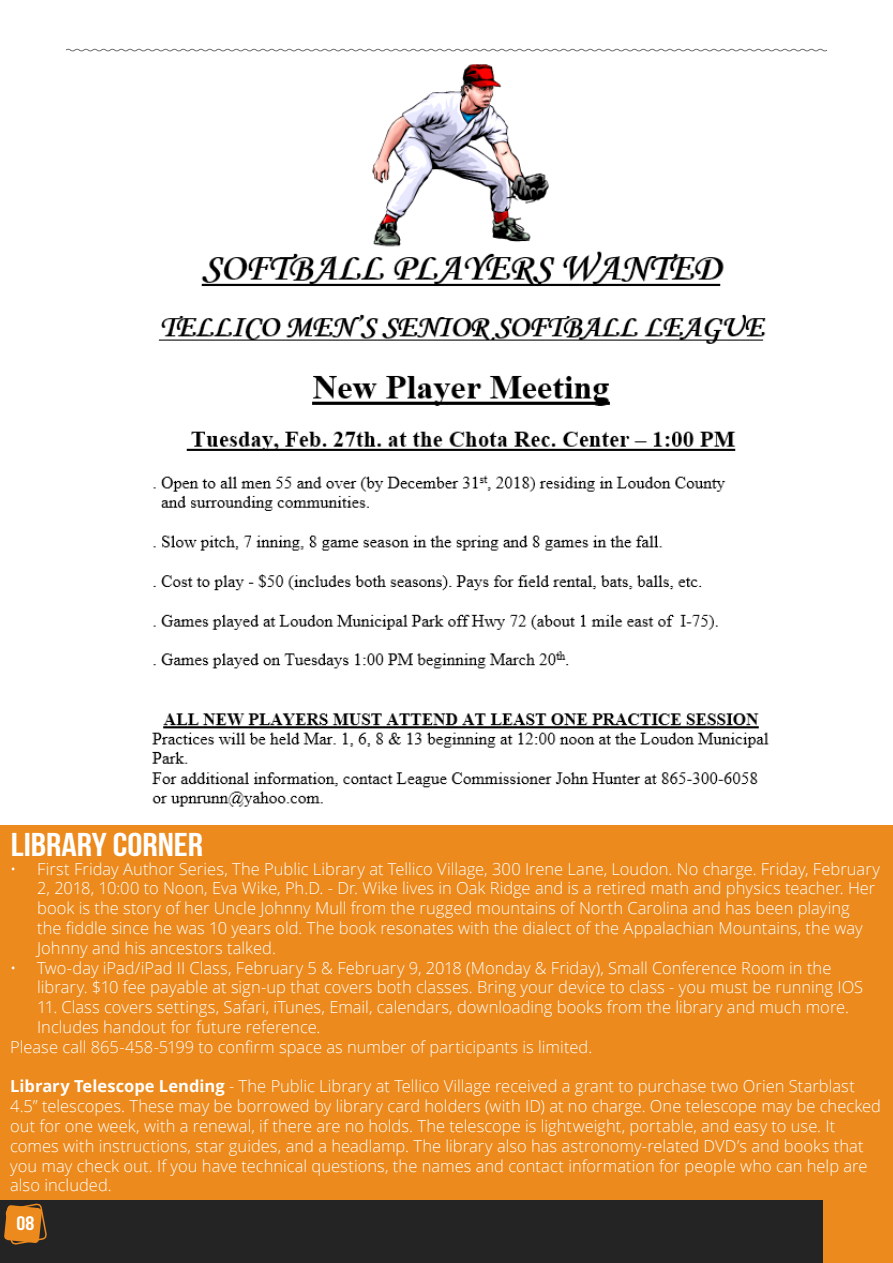
<style>
.page{position:relative;width:893px;height:1263px;background:#fff}
.page>*{position:absolute;margin:0;border:0;box-sizing:border-box;transform-origin:0 0}
.t1{font:700 33px "Bebas Neue";color:#fff;scale:1.15 1}
.t2{font:700 19.5px "Bebas Neue";color:#fff;scale:1.15 1}
.t3{font:300 16.5px/19.8px "Open Sans";color:#fff}
.s1{font-weight:700}
</style>
<div class="page">
<svg style="left:65px;top:48px;width:763px;height:4px"></svg>
<div style="left:0;top:1199px;width:893px;height:64px;background:#252425"></div>
<svg style="left:4px;top:1199px;width:44px;height:46px"></svg>
<div style="left:823px;top:1199px;width:70px;height:64px;background:#ec8a1d"></div>
<img style="left:152px;top:64px;width:617px;height:743px">
<div style="left:0;top:825px;width:893px;height:374px;background:#ec8a1d"></div>
<h1 class="t1" style="left:11px;top:826px;width:169px">LIBRARY CORNER</h1>
<p class="t3" style="left:37px;top:858px;width:844px;text-indent:-27px">• First Friday Author Series, The Public Library at Tellico Village, 300 Irene Lane, Loudon. No charge. Friday, February 2, 2018, 10:00 to Noon, Eva Wike, Ph.D. - Dr. Wike lives in Oak Ridge and is a retired math and physics teacher. Her book is the story of her Uncle Johnny Mull from the rugged mountains of North Carolina and has been playing<br>the fiddle since he was 10 years old. The book resonates with the dialect of the Appalachian Mountains, the way Johnny and his ancestors talked.</p>
<p class="t3" style="left:37px;top:957px;width:828px;text-indent:-27px">• Two-day iPad/iPad II Class, February 5 &amp; February 9, 2018 (Monday &amp; Friday), Small Conference Room in the library. $10 fee payable at sign-up that covers both classes. Bring your device to class - you must be running IOS</p>
<p class="t3" style="left:37px;top:997px;width:813px">11. Class covers settings, Safari, iTunes, Email, calendars, downloading books from the library and much more.</p>
<p class="t3" style="left:37px;top:1017px;width:285px">Includes handout for future reference.</p>
<p class="t3" style="left:10px;top:1036px;width:584px">Please call 865-458-5199 to confirm space as number of participants is limited.</p>
<p class="t3" style="left:10px;top:1076px;width:872px"><span class="s1">Library Telescope Lending</span> - The Public Library at Tellico Village received a grant to purchase two Orien Starblast 4.5” telescopes. These may be borrowed by library card holders (with ID) at no charge. One telescope may be checked out for one week, with a renewal, if there are no holds. The telescope is lightweight, portable, and easy to use. It comes with instructions, star guides, and a headlamp. The library also has astronomy-related DVD’s and books that you may check out. If you have technical questions, the names and contact information for people who can help are also included.</p>
<p class="t2" style="left:17px;top:1212px;width:17px">08</p>
</div>
